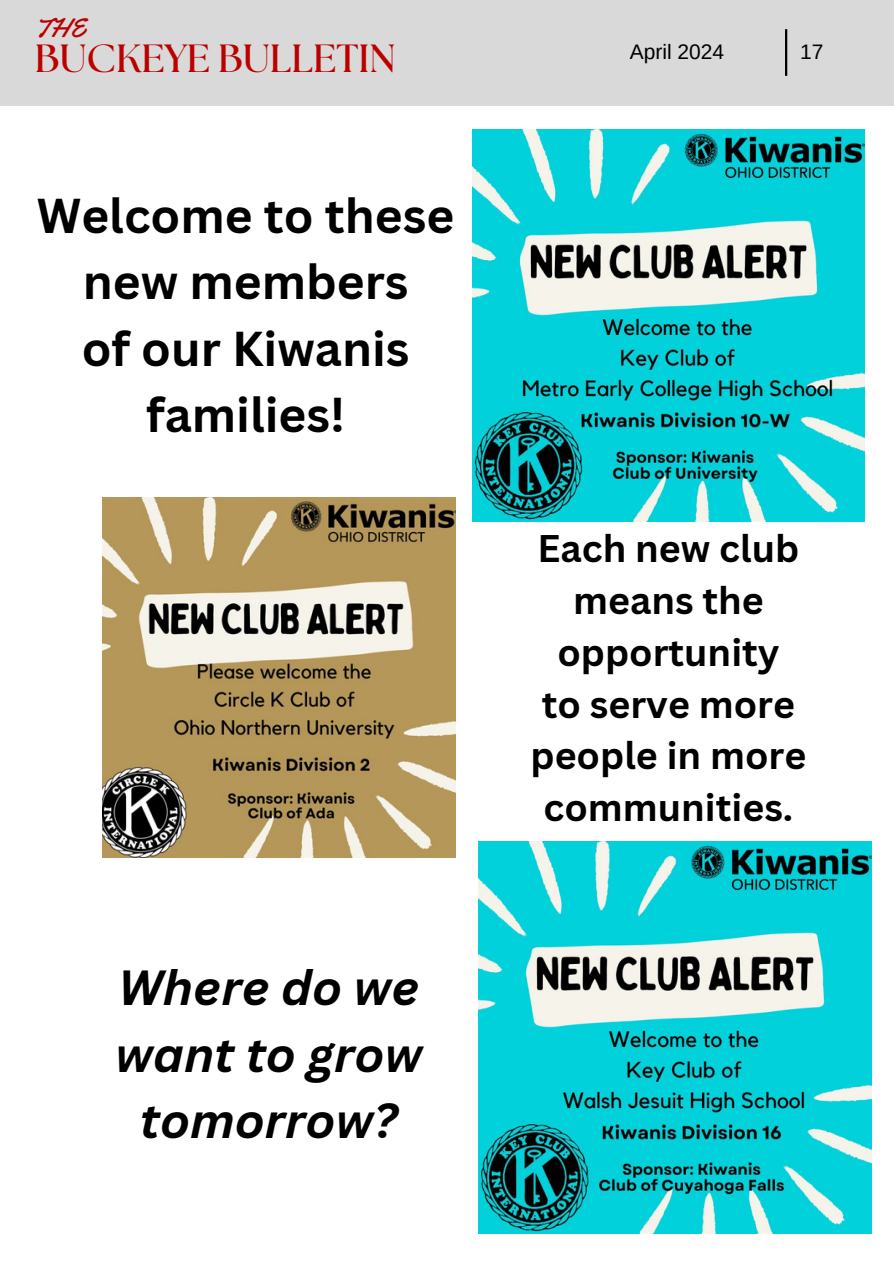
<style>
.page{position:relative;width:894px;height:1264px;background:#fff}
.page>*{position:absolute;margin:0;border:0;box-sizing:border-box;transform-origin:0 0}
.t1{font:italic 700 48px/66.3px "Canva Sans";color:#000;text-align:center}
.t2{font:700 47.7px/66.3px "Canva Sans";color:#000;text-align:center}
.t3{font:700 39.3px "The Seasons";color:#b00}
.t4{font:700 37.5px/51.8px "Canva Sans";color:#000;text-align:center}
.t5{font:26.4px "Yellowtail";color:#b00}
.t6{font:21px "Arimo";color:#000}
</style>
<div class="page">
<img style="left:472px;top:130px;width:391px;height:391px">
<div style="left:0;top:0;width:893px;height:105px;background:#d9d9d9"></div>
<hr style="left:784px;top:29px;width:3px;height:47px;background:#000">
<img style="left:102px;top:497px;width:353px;height:360px">
<img style="left:478px;top:841px;width:393px;height:392px">
<p class="t5" style="left:35px;top:11px;width:52px">THE</p>
<p class="t3" style="left:35px;top:41px;width:362px">BUCKEYE BULLETIN</p>
<p class="t2" style="left:37px;top:181px;width:419px">Welcome to these new members<br>of our Kiwanis families!</p>
<p class="t1" style="left:115px;top:953px;width:308px">Where do we want to grow tomorrow?</p>
<p class="t6" style="left:629px;top:40px;width:96px">April 2024</p>
<p class="t6" style="left:800px;top:40px;width:25px">17</p>
<p class="t4" style="left:530px;top:522px;width:277px">Each new club means the opportunity<br>to serve more people in more communities.</p>
</div>
